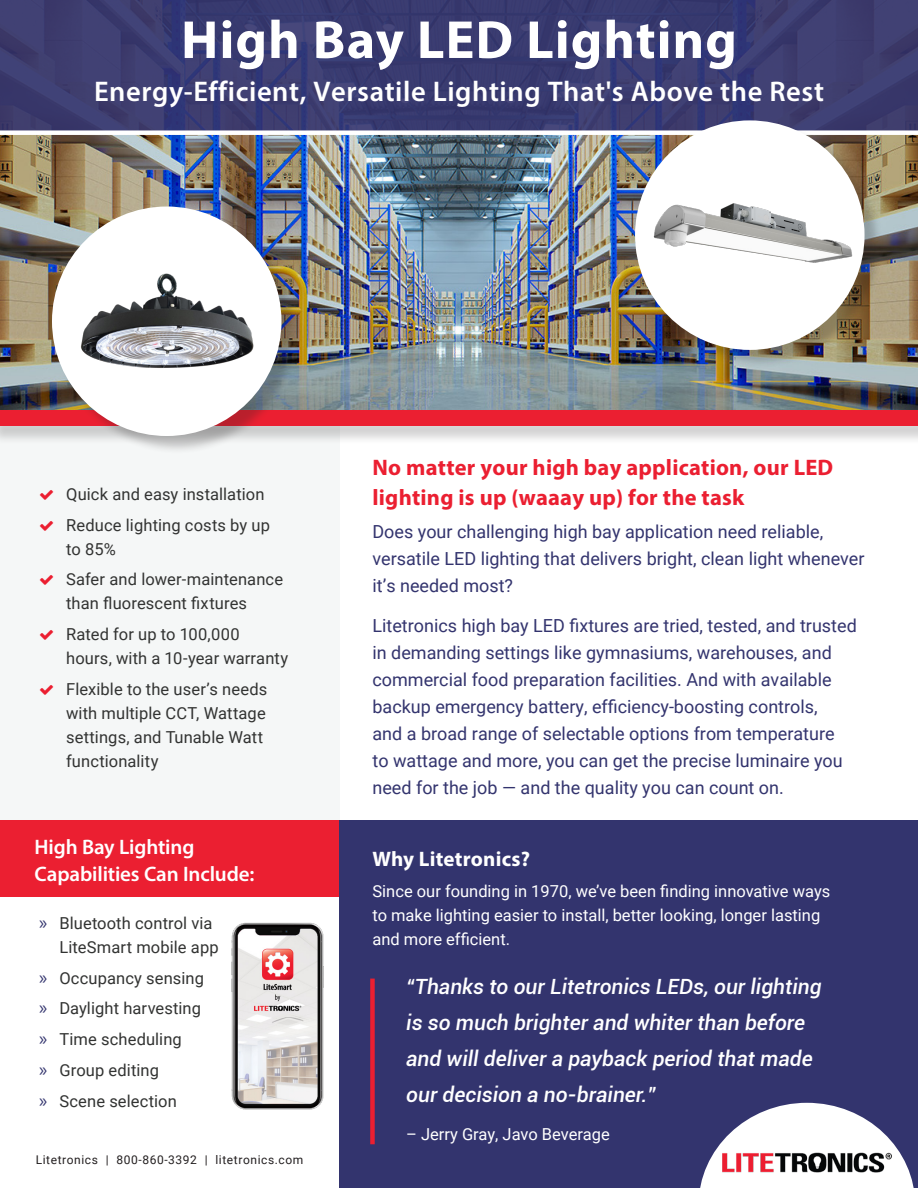
<style>
.page{position:relative;width:918px;height:1188px;background:#fff}
.page>*{position:absolute;margin:0;border:0;box-sizing:border-box;transform-origin:0 0}
.t1{font:700 54px "Myriad Pro";letter-spacing:.02em;color:#fff}
.Heading_3___4{font:600 28.5px "Myriad Pro";letter-spacing:.02em;color:#fff}
.Heading_3___4-2{font:700 22.5px/30px "Myriad Pro";letter-spacing:.01em;color:#eb1f31}
.t2{font:italic 500 21px/36px "Roboto";color:#fff}
.Body_Text{font:600 21px/27px "Myriad Pro";letter-spacing:-.01em;color:#fff}
.Body_Text_-_Left{font:700 21px "Myriad Pro";letter-spacing:.01em;color:#fff}
.Heading_3___4-3{font:18px/27px "Roboto";color:#33346e}
.t3{font:16.5px/24px "Roboto";letter-spacing:.005em;color:#323332}
.Body_Text_-_Left-2{font:16.5px/24px "Roboto";color:#fff}
.Small_Type{font:12px "Roboto";letter-spacing:.05em;color:#231f20}
.s1{font-family:"Myriad Pro";font-size:19.5px;color:#33346e}
</style>
<div class="page">
<div style="left:0;top:426px;width:339px;height:395px;background:#f5f7f7"></div>
<div style="left:0;top:821px;width:339px;height:76px;background:#eb1f31"></div>
<img style="left:0;top:135px;width:918px;height:276px">
<div style="left:0;top:0;width:918px;height:134px;background:#3b3c70"></div>
<div style="left:0;top:130px;width:918px;height:5px;background:#fff"></div>
<div style="left:339px;top:821px;width:579px;height:367px;background:#33346e"></div>
<div style="left:370px;top:979px;width:5px;height:165px;background:#eb1f31"></div>
<div style="left:637px;top:123px;width:246px;height:245px;background:#231f20;opacity:.25"></div>
<div style="left:635px;top:120px;width:230px;height:230px;background:#fff;border-radius:50%"></div>
<img style="left:651px;top:173px;width:203px;height:122px">
<div style="left:0;top:413px;width:918px;height:32px;background:#231f20;opacity:.2"></div>
<div style="left:0;top:411px;width:918px;height:15px;background:#eb1f31"></div>
<img style="left:231px;top:922px;width:93px;height:188px">
<div style="left:54px;top:209px;width:246px;height:245px;background:#231f20;opacity:.25"></div>
<div style="left:52px;top:207px;width:229px;height:229px;background:#fff;border-radius:50%"></div>
<img style="left:78px;top:243px;width:177px;height:125px">
<svg style="left:700px;top:1103px;width:214px;height:85px"></svg>
<img style="left:717px;top:1147px;width:180px;height:31px">
<p class="t1" style="left:181px;top:5px;width:557px">High Bay LED Lighting</p>
<p class="Heading_3___4" style="left:94px;top:73px;width:731px">Energy-Efficient, Versatile Lighting That's Above the Rest</p>
<p class="t3" style="left:66px;top:481px;width:200px">Quick and easy installation</p>
<p class="t3" style="left:66px;top:512px;width:205px">Reduce lighting costs by up to 85%</p>
<p class="t3" style="left:66px;top:567px;width:219px">Safer and lower-maintenance than fluorescent fixtures</p>
<p class="t3" style="left:66px;top:622px;width:224px">Rated for up to 100,000 hours, with a 10-year warranty</p>
<p class="t3" style="left:66px;top:676px;width:203px">Flexible to the user’s needs with multiple CCT, Wattage settings, and Tunable Watt functionality</p>
<p class="Body_Text" style="left:35px;top:833px;width:221px">High Bay Lighting<br>Capabilities Can Include:</p>
<p class="t3" style="left:59px;top:910px;width:161px;text-indent:-20px"><span class="s1">»</span> Bluetooth control via<br>LiteSmart mobile app</p>
<p class="t3" style="left:39px;top:965px;width:166px"><span class="s1">»</span> Occupancy sensing</p>
<p class="t3" style="left:39px;top:996px;width:163px"><span class="s1">»</span> Daylight harvesting</p>
<p class="t3" style="left:39px;top:1027px;width:144px"><span class="s1">»</span> Time scheduling</p>
<p class="t3" style="left:39px;top:1057px;width:121px"><span class="s1">»</span> Group editing</p>
<p class="t3" style="left:39px;top:1088px;width:139px"><span class="s1">»</span> Scene selection</p>
<p class="Small_Type" style="left:36px;top:1151px;width:269px">Litetronics | 800-860-3392 | litetronics.com</p>
<p class="Heading_3___4-2" style="left:372px;top:452px;width:462px">No matter your high bay application, our LED lighting is up (waaay up) for the task</p>
<p class="Heading_3___4-3" style="left:372px;top:517px;width:494px">Does your challenging high bay application need reliable, versatile LED lighting that delivers bright, clean light whenever it’s needed most?</p>
<p class="Heading_3___4-3" style="left:372px;top:612px;width:486px">Litetronics high bay LED fixtures are tried, tested, and trusted in demanding settings like gymnasiums, warehouses, and commercial food preparation facilities. And with available backup emergency battery, efficiency-boosting controls,<br>and a broad range of selectable options from temperature<br>to wattage and more, you can get the precise luminaire you need for the job — and the quality you can count on.</p>
<p class="Body_Text_-_Left" style="left:372px;top:846px;width:159px">Why Litetronics?</p>
<p class="Body_Text_-_Left-2" style="left:372px;top:879px;width:460px">Since our founding in 1970, we’ve been finding innovative ways to make lighting easier to install, better looking, longer lasting and more efficient.</p>
<p class="t2" style="left:406px;top:968px;width:417px">“Thanks to our Litetronics LEDs, our lighting is so much brighter and whiter than before and will deliver a payback period that made our decision a no-brainer.”</p>
<p class="Body_Text_-_Left-2" style="left:406px;top:1121px;width:205px">– Jerry Gray, Javo Beverage</p>
</div>
